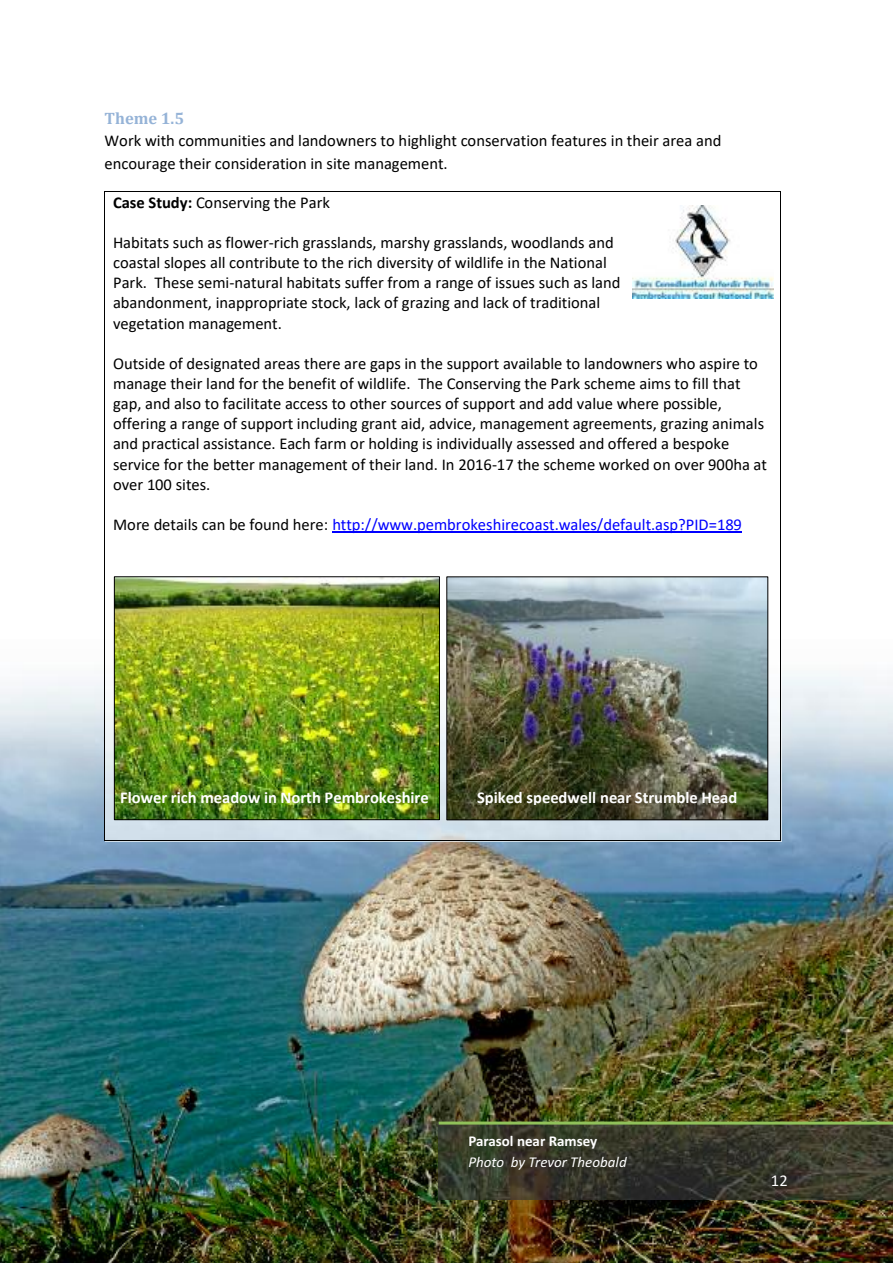
<style>
.page{position:relative;width:893px;height:1263px;background:#fff}
.page>*{position:absolute;margin:0;border:0;box-sizing:border-box;transform-origin:0 0}
.t1{font:16.5px/20.1px "Calibri";color:#000}
.t2{font:16.5px "Calibri";color:#00f}
.t3{font:700 16.5px "Calibri";color:#fff}
.t4{font:700 16.5px "Cambria";color:#95b3d7}
.t5{font:16.5px "Calibri";color:#fff}
.t6{font:italic 15px "Calibri";color:#fff}
.t7{font:700 15px "Calibri";color:#fff}
.s1{font-weight:700}
.s2{color:#000}
</style>
<div class="page">
<img style="left:0;top:640px;width:893px;height:623px">
<img style="left:105px;top:640px;width:677px;height:202px">
<img style="left:439px;top:1124px;width:454px;height:75px">
<hr style="left:439px;top:1121px;width:454px;height:3px;background:#90c15a">
<img style="left:632px;top:205px;width:141px;height:94px">
<hr style="left:332px;top:532px;width:410px;height:1px;background:#00f">
<hr style="left:105px;top:191px;width:675px;height:1px;background:#000">
<hr style="left:105px;top:192px;width:1px;height:648px;background:#000">
<hr style="left:105px;top:840px;width:675px;height:1px;background:#000">
<hr style="left:780px;top:192px;width:1px;height:648px;background:#000">
<img style="left:116px;top:578px;width:322px;height:240px">
<div style="left:114px;top:576px;width:326px;height:244px;border:1px solid #000"></div>
<img style="left:448px;top:578px;width:318px;height:240px">
<div style="left:446px;top:576px;width:322px;height:244px;border:1px solid #000"></div>
<p class="t4" style="left:105px;top:108px;width:81px">Theme 1.5</p>
<p class="t1" style="left:105px;top:130px;width:618px;line-height:23.1px">Work with communities and landowners to highlight conservation features in their area and encourage their consideration in site management.</p>
<p class="t1" style="left:113px;top:193px;width:218px"><span class="s1">Case Study:</span> Conserving the Park</p>
<p class="t1" style="left:113px;top:234px;width:509px">Habitats such as flower-rich grasslands, marshy grasslands, woodlands and coastal slopes all contribute to the rich diversity of wildlife in the National Park. These semi-natural habitats suffer from a range of issues such as land abandonment, inappropriate stock, lack of grazing and lack of traditional vegetation management.</p>
<p class="t1" style="left:113px;top:355px;width:655px">Outside of designated areas there are gaps in the support available to landowners who aspire to manage their land for the benefit of wildlife. The Conserving the Park scheme aims to fill that gap, and also to facilitate access to other sources of support and add value where possible, offering a range of support including grant aid, advice, management agreements, grazing animals and practical assistance. Each farm or holding is individually assessed and offered a bespoke service for the better management of their land. In 2016-17 the scheme worked on over 900ha at over 100 sites.</p>
<p class="t2" style="left:113px;top:518px;width:630px"><span class="s2">More details can be found here:</span> http://www.pembrokeshirecoast.wales/default.asp?PID=189</p>
<p class="t3" style="left:120px;top:790px;width:310px">Flower rich meadow in North Pembrokeshire</p>
<p class="t3" style="left:477px;top:791px;width:262px">Spiked speedwell near Strumble Head</p>
<p class="t7" style="left:468px;top:1132px;width:130px">Parasol near Ramsey</p>
<p class="t6" style="left:468px;top:1153px;width:160px">Photo by Trevor Theobald</p>
<p class="t5" style="left:771px;top:1170px;width:18px">12</p>
</div>
